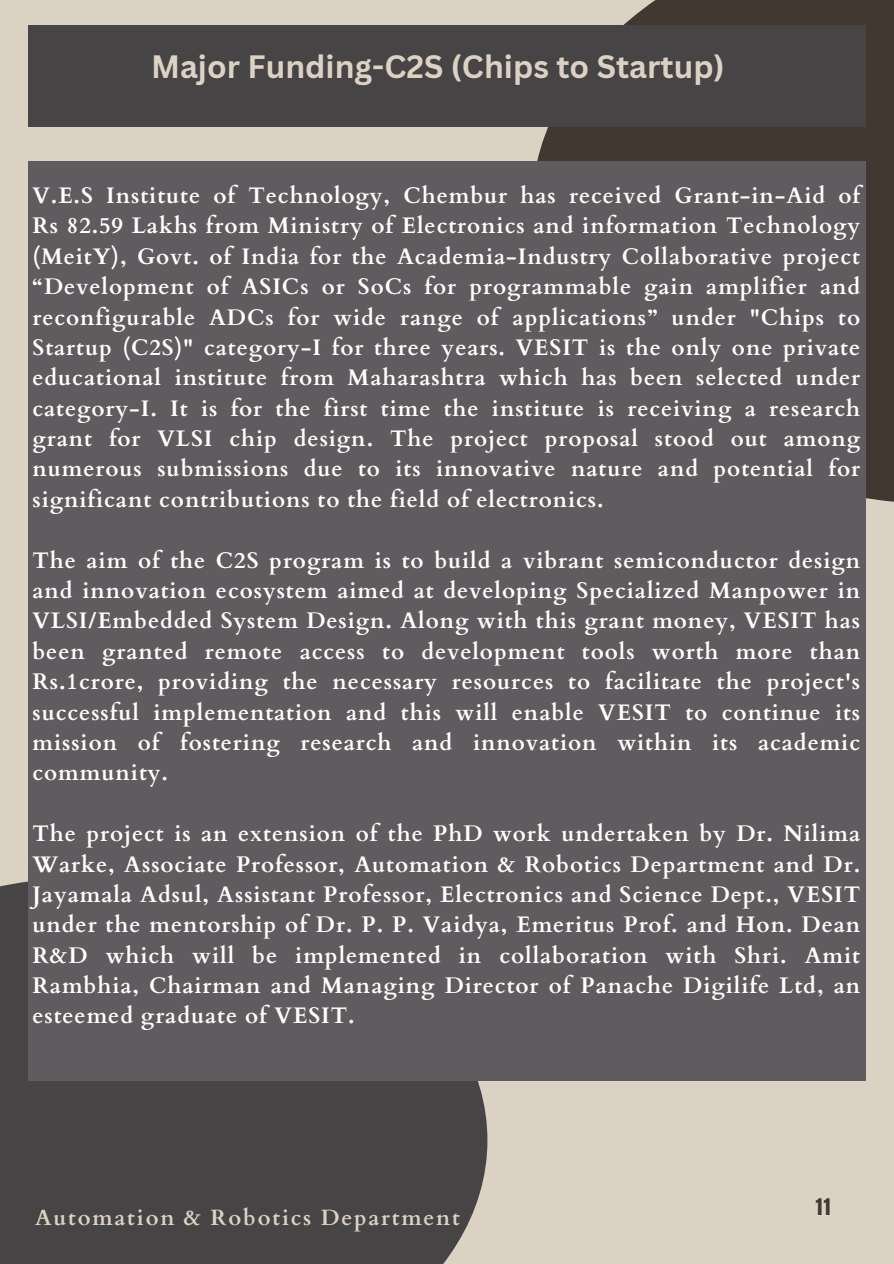
<style>
.page{position:relative;width:894px;height:1264px;background:#fff}
.page>*{position:absolute;margin:0;border:0;box-sizing:border-box;transform-origin:0 0}
.t1{font:700 31.5px "Canva Sans";color:#dcd2c4}
.t2{font:700 22.5px/30.3px "Cardo";letter-spacing:.04em;color:#fff;text-align:justify}
.t3{font:700 22.05px "Cardo";letter-spacing:.08em;color:#dcd2c4}
.t4{font:19.5px "Anton";color:#433831}
</style>
<div class="page">
<div style="left:0;top:0;width:893px;height:1263px;background:#dcd2c4"></div>
<div style="left:0;top:875px;width:487px;height:388px;background:#474446"></div>
<div style="left:531px;top:0;width:362px;height:505px;background:#433831"></div>
<div style="left:28px;top:25px;width:837px;height:101px;background:#474446"></div>
<div style="left:28px;top:161px;width:837px;height:919px;background:#5f5b5e"></div>
<p class="t1" style="left:151px;top:44px;width:575px">Major Funding-C2S (Chips to Startup)</p>
<h1 class="t2" style="left:32px;top:181px;width:829px">V.E.S Institute of Technology, Chembur has received Grant-in-Aid of Rs 82.59 Lakhs from Ministry of Electronics and information Technology (MeitY), Govt. of India for the Academia-Industry Collaborative project “Development of ASICs or SoCs for programmable gain amplifier and reconfigurable ADCs for wide range of applications” under "Chips to Startup (C2S)" category-I for three years. VESIT is the only one private educational institute from Maharashtra which has been selected under category-I. It is for the first time the institute is receiving a research grant for VLSI chip design. The project proposal stood out among numerous submissions due to its innovative nature and potential for significant contributions to the field of electronics.</h1>
<p class="t2" style="left:32px;top:545px;width:829px">The aim of the C2S program is to build a vibrant semiconductor design and innovation ecosystem aimed at developing Specialized Manpower in VLSI/Embedded System Design. Along with this grant money, VESIT has been granted remote access to development tools worth more than Rs.1crore, providing the necessary resources to facilitate the project's successful implementation and this will enable VESIT to continue its mission of fostering research and innovation within its academic community.</p>
<p class="t2" style="left:32px;top:818px;width:829px">The project is an extension of the PhD work undertaken by Dr. Nilima Warke, Associate Professor, Automation &amp; Robotics Department and Dr.<br>Jayamala Adsul, Assistant Professor, Electronics and Science Dept., VESIT under the mentorship of Dr. P. P. Vaidya, Emeritus Prof. and Hon. Dean R&amp;D which will be implemented in collaboration with Shri. Amit Rambhia, Chairman and Managing Director of Panache Digilife Ltd, an esteemed graduate of VESIT.</p>
<p class="t3" style="left:35px;top:1203px;width:426px">Automation &amp; Robotics Department</p>
<p class="t4" style="left:815px;top:1192px;width:16px">11</p>
</div>
